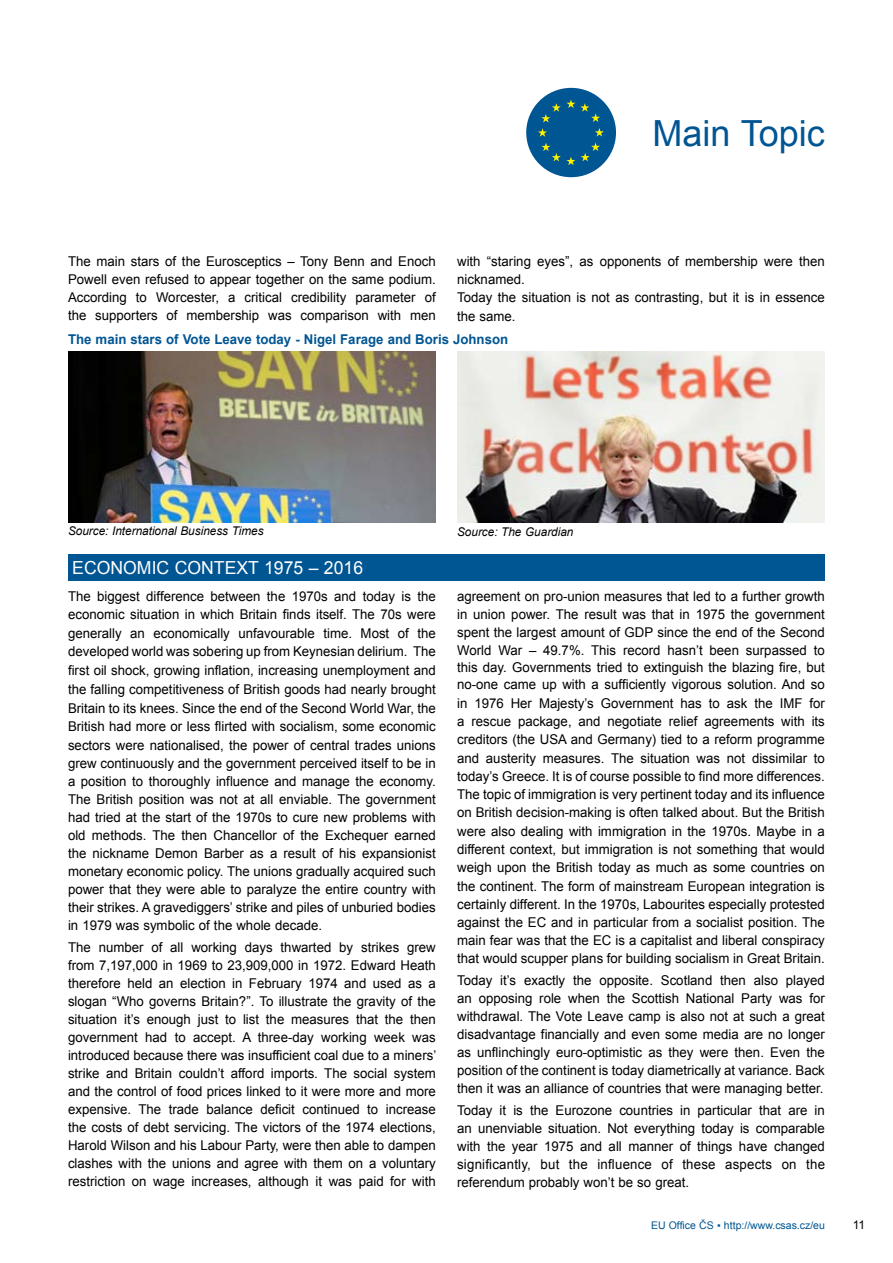
<style>
.page{position:relative;width:893px;height:1263px;background:#fff}
.page>*{position:absolute;margin:0;border:0;box-sizing:border-box;transform-origin:0 0}
.t1{font:36px "Arial";color:#005593}
.t2{font:18px "Arial";color:#fff}
.t3{font:13.5px/18px "Arial";color:#000;text-align:justify}
.t4{font:700 13.5px "Arial";color:#005593}
.t5{font:italic 12px "Arial";color:#000}
.t6{font:12px "Arial";color:#000}
.t7{font:10.5px "Arial";color:#005593}
</style>
<div class="page">
<div style="left:526px;top:88px;width:90px;height:89px;background:#005593;border-radius:50%"></div>
<svg style="left:541px;top:143px;width:34px;height:22px"></svg>
<svg style="left:581px;top:143px;width:19px;height:18px"></svg>
<svg style="left:538px;top:99px;width:66px;height:38px"></svg>
<div style="left:68px;top:554px;width:757px;height:26px;background:#005593"></div>
<img style="left:68px;top:352px;width:368px;height:170px">
<img style="left:457px;top:352px;width:368px;height:170px">
<h1 class="t1" style="left:652px;top:109px;width:174px">Main Topic</h1>
<p class="t3" style="left:68px;top:252px;width:369px">The main stars of the Eurosceptics – Tony Benn and Enoch Powell even refused to appear together on the same podium.<br>According to Worcester, a critical credibility parameter of the supporters of membership was comparison with men</p>
<p class="t3" style="left:457px;top:252px;width:369px;text-align:left">with “staring eyes”, as opponents of membership were then nicknamed.<br>Today the situation is not as contrasting, but it is in essence the same.</p>
<p class="t4" style="left:68px;top:331px;width:442px">The main stars of Vote Leave today - Nigel Farage and Boris Johnson</p>
<p class="t5" style="left:68px;top:523px;width:197px">Source: International Business Times</p>
<p class="t5" style="left:457px;top:524px;width:118px">Source: The Guardian</p>
<h2 class="t2" style="left:72px;top:556px;width:25px">Economic</h2>
<h2 class="t2" style="left:175px;top:556px;width:13px">context</h2>
<h2 class="t2" style="left:264px;top:556px;width:101px">1975 – 2016</h2>
<p class="t3" style="left:68px;top:587px;width:369px">The biggest difference between the 1970s and today is the economic situation in which Britain finds itself. The 70s were generally an economically unfavourable time. Most of the developed world was sobering up from Keynesian delirium. The first oil shock, growing inflation, increasing unemployment and the falling competitiveness of British goods had nearly brought Britain to its knees. Since the end of the Second World War, the British had more or less flirted with socialism, some economic sectors were nationalised, the power of central trades unions grew continuously and the government perceived itself to be in a position to thoroughly influence and manage the economy.<br>The British position was not at all enviable. The government had tried at the start of the 1970s to cure new problems with old methods. The then Chancellor of the Exchequer earned the nickname Demon Barber as a result of his expansionist monetary economic policy. The unions gradually acquired such power that they were able to paralyze the entire country with their strikes. A gravediggers’ strike and piles of unburied bodies in 1979 was symbolic of the whole decade.</p>
<p class="t3" style="left:68px;top:939px;width:370px">The number of all working days thwarted by strikes grew from 7,197,000 in 1969 to 23,909,000 in 1972. Edward Heath therefore held an election in February 1974 and used as a slogan “Who governs Britain?”. To illustrate the gravity of the situation it’s enough just to list the measures that the then government had to accept. A three-day working week was introduced because there was insufficient coal due to a miners’ strike and Britain couldn’t afford imports. The social system and the control of food prices linked to it were more and more expensive. The trade balance deficit continued to increase the costs of debt servicing. The victors of the 1974 elections, Harold Wilson and his Labour Party, were then able to dampen clashes with the unions and agree with them on a voluntary restriction on wage increases, although it was paid for with</p>
<p class="t3" style="left:457px;top:587px;width:369px">agreement on pro-union measures that led to a further growth in union power. The result was that in 1975 the government spent the largest amount of GDP since the end of the Second World War – 49.7%. This record hasn’t been surpassed to this day. Governments tried to extinguish the blazing fire, but no-one came up with a sufficiently vigorous solution. And so in 1976 Her Majesty’s Government has to ask the IMF for a rescue package, and negotiate relief agreements with its creditors (the USA and Germany) tied to a reform programme and austerity measures. The situation was not dissimilar to today’s Greece. It is of course possible to find more differences.<br>The topic of immigration is very pertinent today and its influence on British decision-making is often talked about. But the British were also dealing with immigration in the 1970s. Maybe in a different context, but immigration is not something that would weigh upon the British today as much as some countries on the continent. The form of mainstream European integration is certainly different. In the 1970s, Labourites especially protested against the EC and in particular from a socialist position. The main fear was that the EC is a capitalist and liberal conspiracy that would scupper plans for building socialism in Great Britain.</p>
<p class="t3" style="left:457px;top:971px;width:369px">Today it’s exactly the opposite. Scotland then also played an opposing role when the Scottish National Party was for withdrawal. The Vote Leave camp is also not at such a great disadvantage financially and even some media are no longer as unflinchingly euro-optimistic as they were then. Even the position of the continent is today diametrically at variance. Back then it was an alliance of countries that were managing better.</p>
<p class="t3" style="left:457px;top:1101px;width:369px">Today it is the Eurozone countries in particular that are in an unenviable situation. Not everything today is comparable with the year 1975 and all manner of things have changed significantly, but the influence of these aspects on the referendum probably won’t be so great.</p>
<p class="t7" style="left:651px;top:1218px;width:175px">EU Office ČS ▪ http://www.csas.cz/eu</p>
<p class="t6" style="left:853px;top:1217px;width:14px">11</p>
</div>
